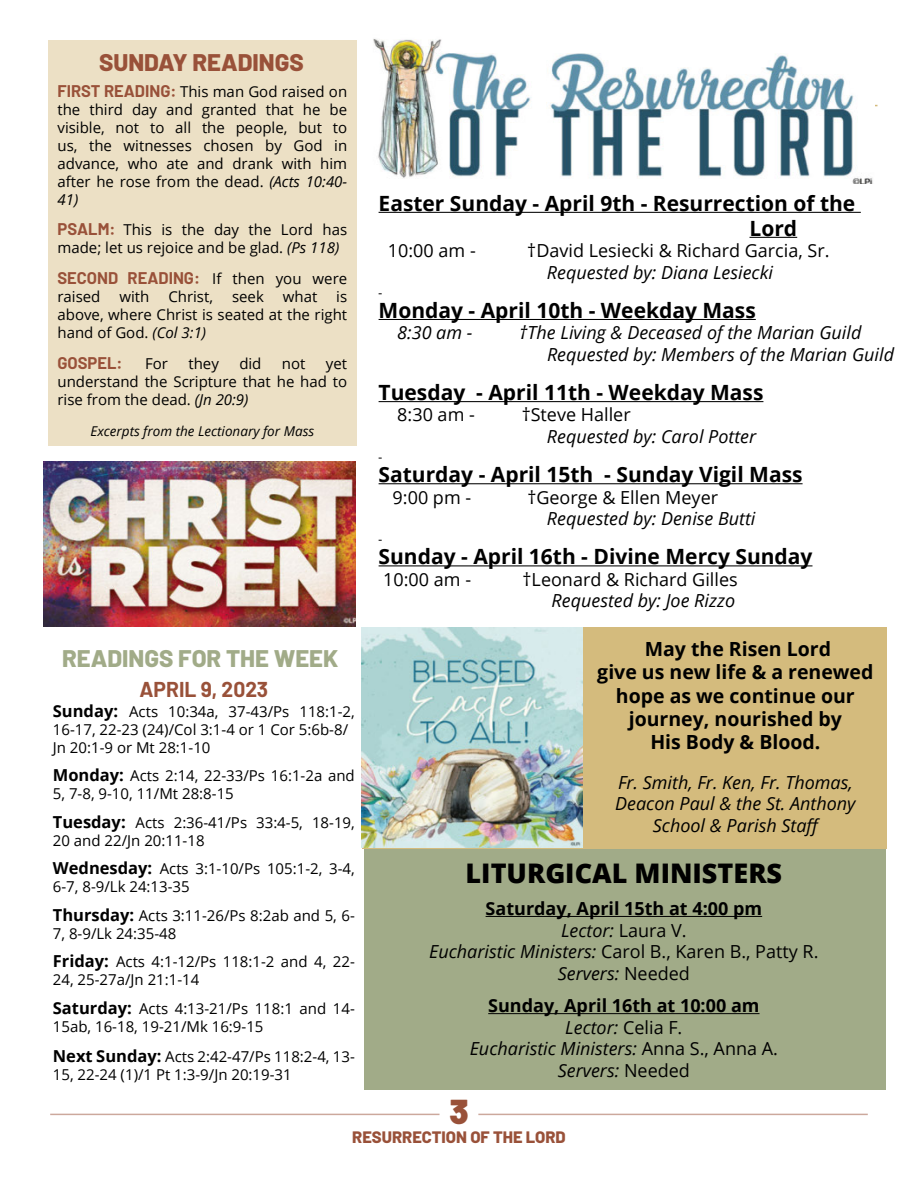
<style>
.page{position:relative;width:918px;height:1188px;background:#fff}
.page>*{position:absolute;margin:0;border:0;box-sizing:border-box;transform-origin:0 0}
.Page_Number{font:900 34.5px "Barlow";color:#995139}
.Body_Text{font:800 27px "Open Sans";color:#000}
.Header_1{font:800 24px "Barlow";color:#a1ab88}
.Header_2{font:800 24px "Barlow";color:#995139}
.Body_Text_-_Bold{font:700 21px "Hmlsgn Open Sans";color:#000}
.Body_Text_-_Bold-2{font:700 21px "Hwkxqn Open Sans";color:#000}
.Subheader_1{font:700 21px "Mckfbp Barlow";color:#995139}
.Body_Text-2{font:700 19.5px/23.2px "Hmlsgn Open Sans";color:#000;text-align:center}
.Body_Text-3{font:700 19.5px "Hwkxqn Open Sans";color:#000}
.Body_Text_-_Bold-3{font:italic 18px "Hblgrt Open Sans";color:#000}
.Body_Text-4{font:italic 18px/21.6px "Hblgrt Open Sans";color:#000;text-align:center}
.Body_Text_-_Bold-4{font:18px "Bmrgmy Open Sans";color:#000}
.Body_Text-5{font:700 18px "Hwkxqn Open Sans";color:#000}
.Body_Text-6{font:18px "Bmrgmy Open Sans";color:#000}
.Subheader_1-2{font:700 16.5px "Mckfbp Barlow";color:#995139}
.Page_Footer{font:800 16.5px "Barlow";color:#995139}
.Body_Text_-_Bold-5{font:15px/17.9px "Bmrgmy Open Sans";color:#000}
.Subheader_1-3{font:15px/18px "Bmrgmy Open Sans";color:#000;text-align:justify}
.Subheader_1-4{font:15px "Cdjqpx Open Sans";color:#000}
.Subheader_1-5{font:italic 13.5px "Hblgrt Open Sans";color:#000}
.s1{font-family:"Mjktgr Barlow";font-weight:700;font-size:16.5px;color:#995139}
.s2{font-family:"Cdjqpx Open Sans"}
.s3{font-family:"Rcfqqp Open Sans";font-style:italic}
.s4{font-family:"Bmrgmy Open Sans";font-weight:400;font-size:15px;color:#000}
.s5{font-family:"Hblgrt Open Sans";font-style:italic}
.s6{font-family:"Hwkxqn Open Sans";font-weight:700;font-size:16.5px}
.s7{font-family:"Hwkxqn Open Sans"}
.s8{font-family:"Cdjqpx Open Sans";font-style:normal}
.s9{font-family:"Bmrgmy Open Sans";font-style:normal}
</style>
<div class="page">
<div style="left:364px;top:849px;width:521px;height:241px;background:#a1ab88"></div>
<div style="left:48px;top:40px;width:309px;height:406px;background:#ece0c5"></div>
<hr style="left:478px;top:1114px;width:390px;height:1px;background:#995139">
<hr style="left:50px;top:1114px;width:390px;height:1px;background:#995139">
<hr style="left:379px;top:212px;width:482px;height:1px;background:#000">
<hr style="left:750px;top:237px;width:47px;height:1px;background:#000">
<hr style="left:379px;top:319px;width:377px;height:1px;background:#000">
<hr style="left:379px;top:401px;width:384px;height:1px;background:#000">
<hr style="left:379px;top:483px;width:424px;height:1px;background:#000">
<hr style="left:379px;top:565px;width:433px;height:1px;background:#000">
<hr style="left:370px;top:105px;width:507px;height:1px;background:#d4bb7d">
<img style="left:370px;top:39px;width:504px;height:145px">
<hr style="left:486px;top:916px;width:276px;height:1px;background:#000">
<hr style="left:488px;top:1013px;width:272px;height:1px;background:#000">
<img style="left:44px;top:462px;width:312px;height:165px">
<div style="left:362px;top:627px;width:524px;height:221px;background:#d4bb7d"></div>
<img style="left:362px;top:627px;width:220px;height:221px">
<p class="Header_2" style="left:99px;top:44px;width:206px">SUNDAY READINGS</p>
<p class="Subheader_1-3" style="left:57px;top:82px;width:291px"><span class="s1">FIRST READING:</span> This man God raised on the third day and granted that he be visible, not to all the people, but to us, the witnesses chosen by God in advance, who ate and drank with him <span class="s2">after he rose from the dead.</span> <span class="s3">(Acts 10:40- 41)</span></p>
<p class="Subheader_1-3" style="left:57px;top:220px;width:291px"><span class="s1">PSALM:</span> <span class="s2">This is the day the Lord has </span>made; let us rejoice and be glad. <span class="s3">(Ps 118)</span></p>
<p class="Subheader_1-2" style="left:57px;top:266px;width:291px">SECOND READING: <span class="s4">If then you were</span></p>
<p class="Subheader_1-3" style="left:57px;top:287px;width:45px">raised</p>
<p class="Subheader_1-3" style="left:119px;top:287px;width:31px">with</p>
<p class="Subheader_1-3" style="left:168px;top:287px;width:46px">Christ,</p>
<p class="Subheader_1-3" style="left:232px;top:287px;width:33px">seek</p>
<p class="Subheader_1-3" style="left:283px;top:287px;width:36px">what</p>
<p class="Subheader_1-3" style="left:57px;top:287px;width:291px;text-indent:279px">is above, where Christ is seated at the right hand of God. <span class="s5">(Col 3:1)</span></p>
<p class="Subheader_1-2" style="left:57px;top:351px;width:67px">GOSPEL:</p>
<p class="Subheader_1-4" style="left:145px;top:353px;width:24px">For</p>
<p class="Subheader_1-4" style="left:188px;top:353px;width:32px">they</p>
<p class="Subheader_1-4" style="left:239px;top:353px;width:24px">did</p>
<p class="Subheader_1-4" style="left:282px;top:353px;width:25px">not</p>
<p class="Subheader_1-3" style="left:57px;top:354px;width:291px;text-indent:268px"><span class="s2">yet </span>understand the Scripture that he had to <span class="s2">rise from the dead.</span> <span class="s5">(Jn 20:9)</span></p>
<p class="Subheader_1-5" style="left:90px;top:421px;width:225px">Excerpts from the Lectionary for Mass</p>
<p class="Header_1" style="left:62px;top:640px;width:278px">READINGS FOR THE WEEK</p>
<p class="Subheader_1" style="left:139px;top:674px;width:130px">APRIL 9, 2023</p>
<p class="Body_Text_-_Bold-5" style="left:53px;top:702px;width:303px"><span class="s6">Sunday:</span> Acts 10:34a, 37-43/Ps 118:1-2,<br>16-17, 22-23 (24)/Col 3:1-4 or 1 Cor 5:6b-8/</p>
<p class="Body_Text_-_Bold-5" style="left:53px;top:738px;width:159px">Jn 20:1-9 or Mt 28:1-10</p>
<p class="Body_Text_-_Bold-5" style="left:53px;top:767px;width:303px"><span class="s6">Monday:</span> Acts 2:14, 22-33/Ps 16:1-2a and<br>5, 7-8, 9-10, 11/Mt 28:8-15</p>
<p class="Body_Text_-_Bold-5" style="left:53px;top:813px;width:303px"><span class="s6">Tuesday:</span> Acts 2:36-41/Ps 33:4-5, 18-19,<br>20 and 22/Jn 20:11-18</p>
<p class="Body_Text_-_Bold-5" style="left:53px;top:859px;width:303px"><span class="s6">Wednesday:</span> Acts 3:1-10/Ps 105:1-2, 3-4,<br>6-7, 8-9/Lk 24:13-35</p>
<p class="Body_Text_-_Bold-5" style="left:53px;top:906px;width:303px"><span class="s6">Thursday:</span> Acts 3:11-26/Ps 8:2ab and 5, 6-<br>7, 8-9/Lk 24:35-48</p>
<p class="Body_Text_-_Bold-5" style="left:53px;top:952px;width:303px"><span class="s6">Friday:</span> Acts 4:1-12/Ps 118:1-2 and 4, 22-<br>24, 25-27a/Jn 21:1-14</p>
<p class="Body_Text_-_Bold-5" style="left:53px;top:999px;width:303px"><span class="s6">Saturday:</span> Acts 4:13-21/Ps 118:1 and 14-<br>15ab, 16-18, 19-21/Mk 16:9-15</p>
<p class="Body_Text_-_Bold-5" style="left:53px;top:1047px;width:303px"><span class="s6">Next Sunday:</span> Acts 2:42-47/Ps 118:2-4, 13-<br>15, 22-24 (1)/1 Pt 1:3-9/Jn 20:19-31</p>
<p class="Body_Text_-_Bold" style="left:379px;top:188px;width:478px">Easter Sunday - April 9th - Resurrection of the</p>
<p class="Body_Text_-_Bold-2" style="left:750px;top:213px;width:49px">Lord</p>
<p class="Body_Text_-_Bold-4" style="left:388px;top:238px;width:89px">10:00 am -</p>
<p class="Body_Text_-_Bold-4" style="left:527px;top:238px;width:304px">†David Lesiecki &amp; Richard Garcia, Sr.</p>
<p class="Body_Text_-_Bold-3" style="left:547px;top:260px;width:228px">Requested by: Diana Lesiecki</p>
<p class="Body_Text_-_Bold-2" style="left:379px;top:295px;width:379px">Monday - April 10th - Weekday Mass</p>
<p class="Body_Text_-_Bold-3" style="left:397px;top:320px;width:77px">8:30 am -</p>
<p class="Body_Text_-_Bold-3" style="left:519px;top:320px;width:344px">†The Living &amp; Deceased of the Marian Guild</p>
<p class="Body_Text_-_Bold-3" style="left:547px;top:342px;width:349px">Requested by: Members of the Marian Guild</p>
<p class="Body_Text_-_Bold-2" style="left:379px;top:378px;width:386px">Tuesday - April 11th - Weekday Mass</p>
<p class="Body_Text_-_Bold-4" style="left:397px;top:403px;width:79px">8:30 am -</p>
<p class="Body_Text_-_Bold-4" style="left:522px;top:403px;width:111px">†Steve Haller</p>
<p class="Body_Text_-_Bold-3" style="left:547px;top:424px;width:211px">Requested by: Carol Potter</p>
<p class="Body_Text_-_Bold" style="left:379px;top:460px;width:426px">Saturday - April 15th - Sunday Vigil Mass</p>
<p class="Body_Text_-_Bold-4" style="left:393px;top:485px;width:80px">9:00 pm -</p>
<p class="Body_Text_-_Bold-4" style="left:527px;top:485px;width:192px">†George &amp; Ellen Meyer</p>
<p class="Body_Text_-_Bold-3" style="left:547px;top:506px;width:210px">Requested by: Denise Butti</p>
<p class="Body_Text_-_Bold" style="left:379px;top:542px;width:435px">Sunday - April 16th - Divine Mercy Sunday</p>
<p class="Body_Text_-_Bold-4" style="left:383px;top:567px;width:89px">10:00 am -</p>
<p class="Body_Text_-_Bold-4" style="left:523px;top:567px;width:217px">†Leonard &amp; Richard Gilles</p>
<p class="Body_Text_-_Bold-3" style="left:552px;top:588px;width:185px">Requested by: Joe Rizzo</p>
<p class="Body_Text-2" style="left:645px;top:637px;width:188px">May the Risen Lord</p>
<p class="Body_Text-2" style="left:597px;top:660px;width:278px">give us new life &amp; a renewed hope as we continue our <span class="s7">journey, nourished by</span></p>
<p class="Body_Text-3" style="left:650px;top:728px;width:172px">His Body &amp; Blood.</p>
<p class="Body_Text-4" style="left:615px;top:771px;width:242px">Fr. Smith, Fr. Ken, Fr. Thomas,<br>Deacon Paul &amp; the St. Anthony<br>School &amp; Parish Staff</p>
<p class="Body_Text" style="left:466px;top:852px;width:318px">LITURGICAL MINISTERS</p>
<p class="Body_Text-5" style="left:486px;top:896px;width:278px">Saturday, April 15th at 4:00 pm</p>
<p class="Body_Text-4" style="left:561px;top:919px;width:127px">Lector: <span class="s8">Laura V.</span></p>
<p class="Body_Text-6" style="left:429px;top:939px;width:391px"><span class="s5">Eucharistic Ministers:</span> Carol B., Karen B., Patty R.</p>
<p class="Body_Text-4" style="left:558px;top:962px;width:134px">Servers: <span class="s8">Needed</span></p>
<p class="Body_Text-5" style="left:488px;top:993px;width:273px">Sunday, April 16th at 10:00 am</p>
<p class="Body_Text-4" style="left:565px;top:1016px;width:119px">Lector: <span class="s8">Celia F.</span></p>
<p class="Body_Text-4" style="left:470px;top:1038px;width:310px">Eucharistic Ministers: <span class="s9">Anna S., Anna A.</span></p>
<p class="Body_Text-4" style="left:558px;top:1059px;width:134px">Servers: <span class="s8">Needed</span></p>
<p class="Page_Number" style="left:449px;top:1085px;width:21px">3</p>
<p class="Page_Footer" style="left:352px;top:1125px;width:215px">RESURRECTION OF THE LORD</p>
</div>
